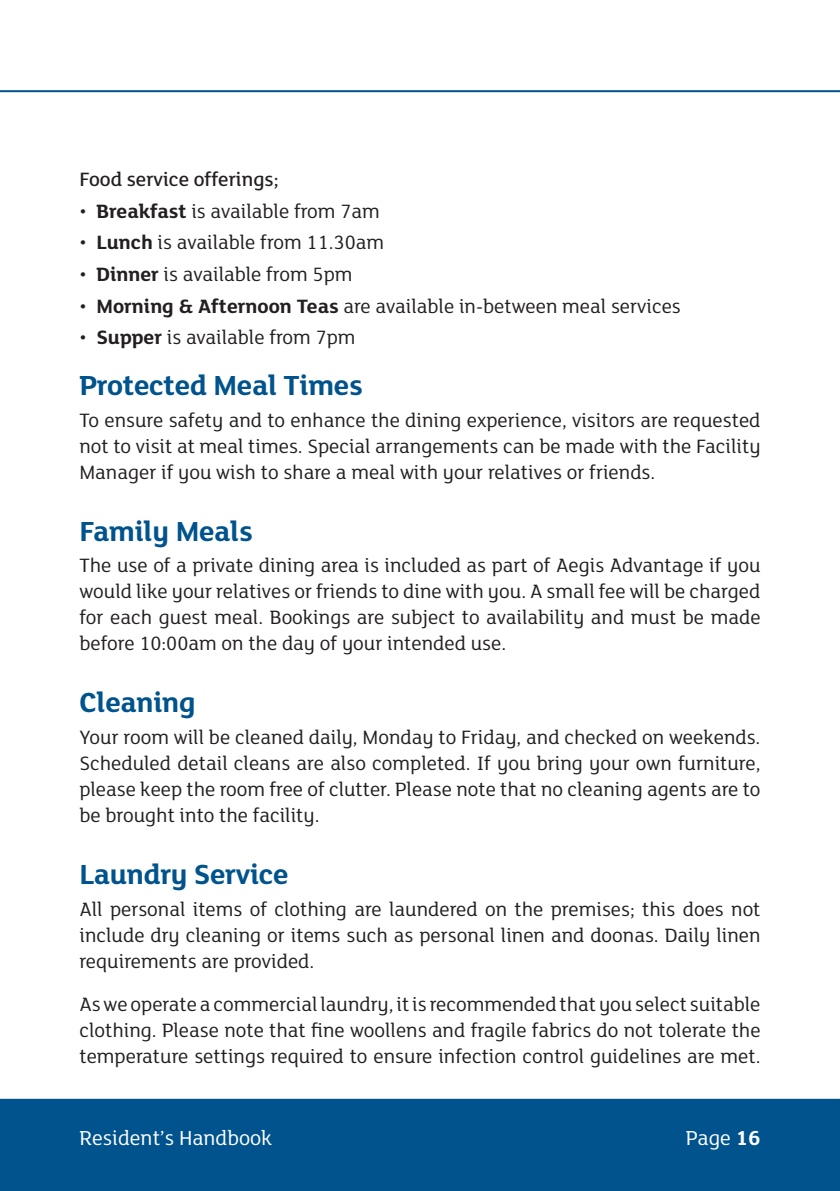
<style>
.page{position:relative;width:840px;height:1191px;background:#fff}
.page>*{position:absolute;margin:0;border:0;box-sizing:border-box;transform-origin:0 0}
.Sub_Heads{font:700 30px "FS Lola";letter-spacing:-.01em;color:#00538d}
.t1{font:22px "FS Lola";color:#fff}
.Body{font:21px/26px "FS Lola";color:#231f20;text-align:justify}
.Bullet_Heads{font:500 21px "FS Lola";color:#231f20}
.s1{font-weight:700}
</style>
<div class="page">
<div style="left:0;top:1099px;width:839px;height:92px;background:#00538d"></div>
<hr style="left:0;top:90px;width:839px;height:2px;background:#00538d">
<hr style="left:0;top:1098px;width:839px;height:2px;background:#00538d">
<p class="Bullet_Heads" style="left:79px;top:165px;width:200px">Food service offerings;</p>
<p class="Body" style="left:79px;top:197px;width:302px">• <span class="s1">Breakfast</span> is available from 7am</p>
<p class="Body" style="left:79px;top:228px;width:306px">• <span class="s1">Lunch</span> is available from 11.30am</p>
<p class="Body" style="left:79px;top:260px;width:274px">• <span class="s1">Dinner</span> is available from 5pm</p>
<p class="Body" style="left:79px;top:292px;width:602px">• <span class="s1">Morning &amp; Afternoon Teas</span> are available in-between meal services</p>
<p class="Body" style="left:79px;top:323px;width:277px">• <span class="s1">Supper</span> is available from 7pm</p>
<p class="Sub_Heads" style="left:79px;top:364px;width:285px">Protected Meal Times</p>
<p class="Body" style="left:79px;top:406px;width:682px">To ensure safety and to enhance the dining experience, visitors are requested not to visit at meal times. Special arrangements can be made with the Facility Manager if you wish to share a meal with your relatives or friends.</p>
<p class="Sub_Heads" style="left:79px;top:510px;width:175px">Family Meals</p>
<p class="Body" style="left:79px;top:552px;width:682px">The use of a private dining area is included as part of Aegis Advantage if you would like your relatives or friends to dine with you. A small fee will be charged for each guest meal. Bookings are subject to availability and must be made before 10:00am on the day of your intended use.</p>
<p class="Sub_Heads" style="left:79px;top:682px;width:118px">Cleaning</p>
<p class="Body" style="left:79px;top:723px;width:682px">Your room will be cleaned daily, Monday to Friday, and checked on weekends.<br>Scheduled detail cleans are also completed. If you bring your own furniture, please keep the room free of clutter. Please note that no cleaning agents are to be brought into the facility.</p>
<p class="Sub_Heads" style="left:79px;top:854px;width:211px">Laundry Service</p>
<p class="Body" style="left:79px;top:895px;width:682px">All personal items of clothing are laundered on the premises; this does not include dry cleaning or items such as personal linen and doonas. Daily linen requirements are provided.</p>
<p class="Body" style="left:79px;top:990px;width:682px">As we operate a commercial laundry, it is recommended that you select suitable clothing. Please note that fine woollens and fragile fabrics do not tolerate the temperature settings required to ensure infection control guidelines are met.</p>
<p class="t1" style="left:79px;top:1123px;width:194px">Resident’s Handbook</p>
<p class="t1" style="left:685px;top:1123px;width:76px">Page <span class="s1">16</span></p>
</div>
